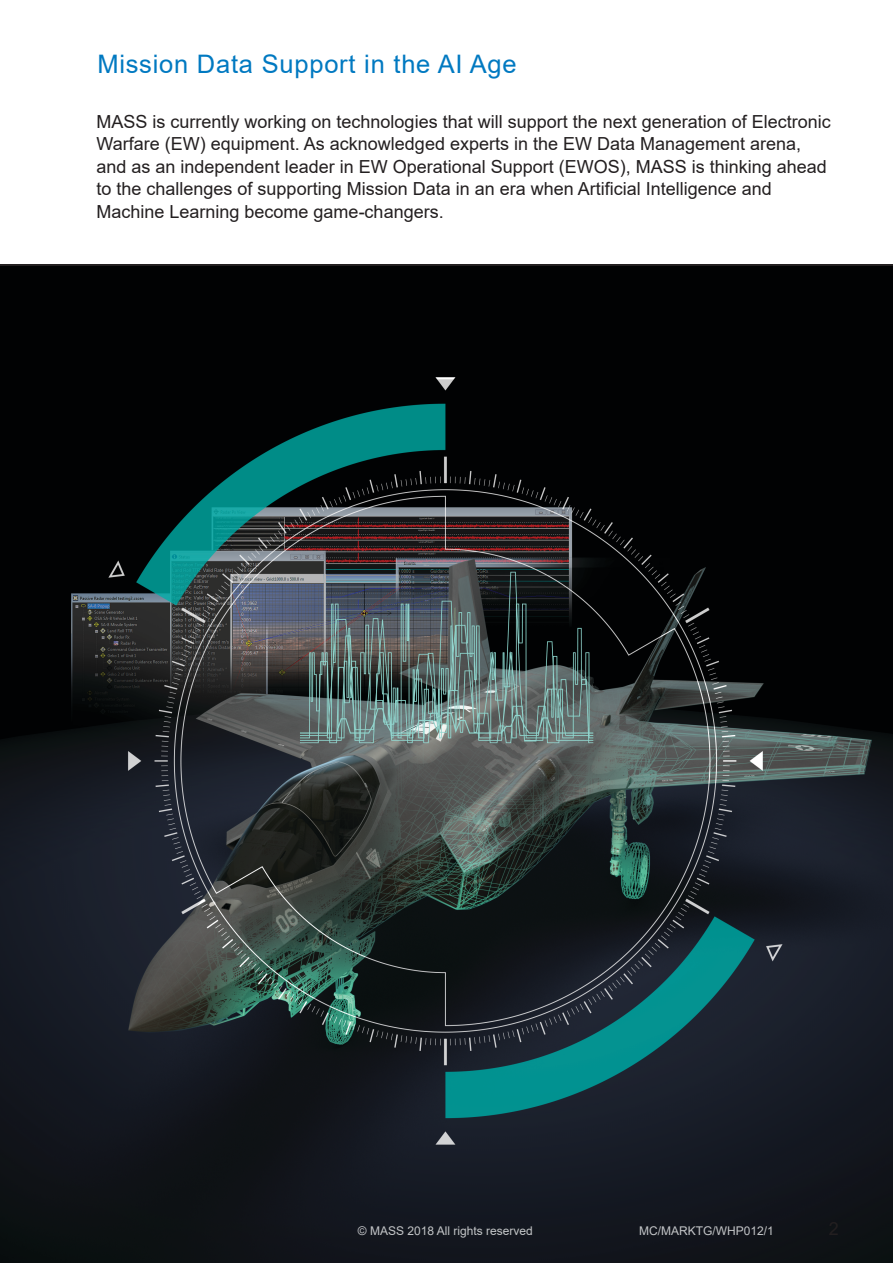
<style>
.page{position:relative;width:893px;height:1263px;background:#fff}
.page>*{position:absolute;margin:0;border:0;box-sizing:border-box;transform-origin:0 0}
.Mastertitle2{font:25.5px "Arial";letter-spacing:.03em;color:#0079c1}
.intro_text{font:18px/22.5px "Arial";color:#231f20}
.Header_style{font:12px "Arial";color:#c3c5c7}
</style>
<div class="page">
<img style="left:0;top:266px;width:893px;height:997px">
<p class="Mastertitle2" style="left:97px;top:46px;width:421px">Mission Data Support in the AI Age</p>
<p class="intro_text" style="left:97px;top:110px;width:736px">MASS is currently working on technologies that will support the next generation of Electronic Warfare (EW) equipment. As acknowledged experts in the EW Data Management arena, and as an independent leader in EW Operational Support (EWOS), MASS is thinking ahead to the challenges of supporting Mission Data in an era when Artificial Intelligence and Machine Learning become game-changers.</p>
<p class="Header_style" style="left:358px;top:1223px;width:176px">© MASS 2018 All rights reserved</p>
<p class="Header_style" style="left:639px;top:1223px;width:136px">MC/MARKTG/WHP012/1</p>
</div>
